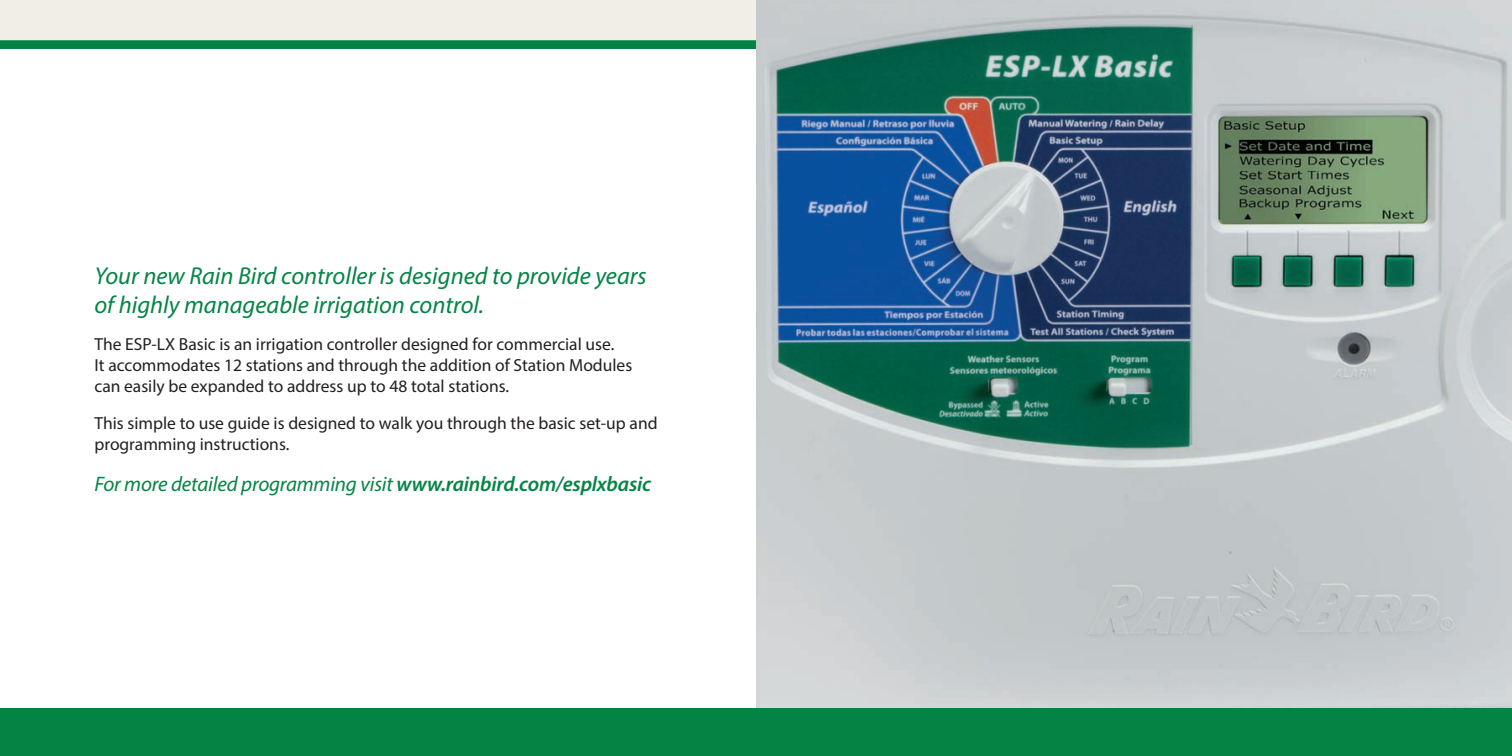
<style>
.page{position:relative;width:1512px;height:756px;background:#fff}
.page>*{position:absolute;margin:0;border:0;box-sizing:border-box;transform-origin:0 0}
.t1{font:italic 24.5px/29.4px "Myriad Pro";color:#048444}
.t2{font:italic 21px "Myriad Pro";letter-spacing:-.01em;color:#048444}
.t3{font:17.5px/21px "Myriad Pro";color:#231f20}
.s1{font-weight:600}
</style>
<div class="page">
<div style="left:0;top:0;width:756px;height:40px;background:#f1eee8"></div>
<div style="left:0;top:40px;width:756px;height:9px;background:#048444"></div>
<img style="left:756px;top:0;width:756px;height:709px">
<div style="left:0;top:709px;width:1512px;height:47px;background:#048444"></div>
<h1 class="t1" style="left:94px;top:260px;width:554px">Your new Rain Bird controller is designed to provide years of highly manageable irrigation control.</h1>
<p class="t3" style="left:94px;top:333px;width:539px">The ESP-LX Basic is an irrigation controller designed for commercial use.<br>It accommodates 12 stations and through the addition of Station Modules can easily be expanded to address up to 48 total stations.</p>
<p class="t3" style="left:94px;top:412px;width:565px">This simple to use guide is designed to walk you through the basic set-up and programming instructions.</p>
<p class="t2" style="left:94px;top:471px;width:558px">For more detailed programming visit <span class="s1">www.rainbird.com/esplxbasic</span></p>
</div>
